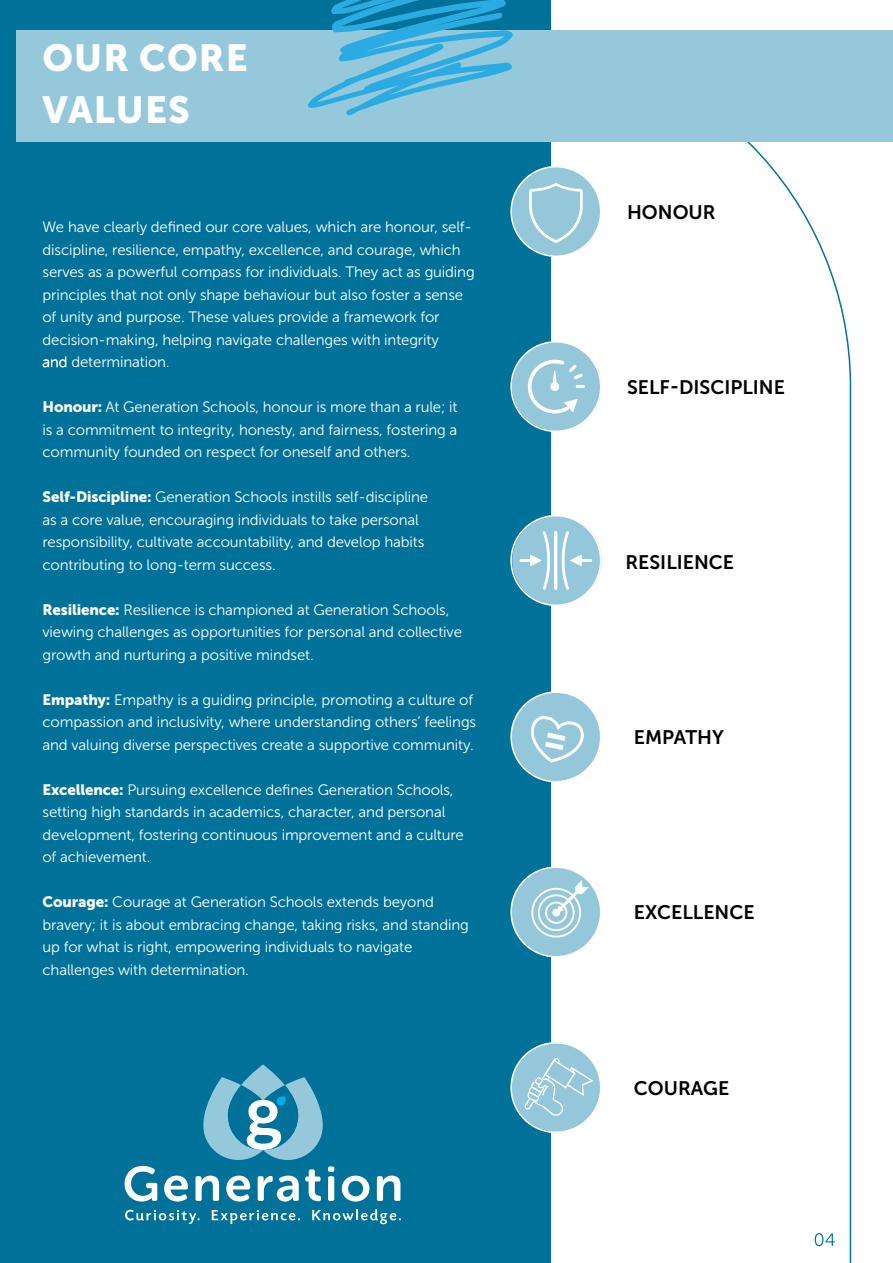
<style>
.page{position:relative;width:893px;height:1263px;background:#fff}
.page>*{position:absolute;margin:0;border:0;box-sizing:border-box;transform-origin:0 0}
.t1{font:37.5px/52.5px "Museo Sans 900";letter-spacing:.03em;color:#fff}
.t2{font:19.5px "Museo Sans 700";color:#000}
.t3{font:15px/22.5px "Museo Sans 300";letter-spacing:-.01em;color:#fff}
.s1{font-family:"Museo Sans 900"}
</style>
<div class="page">
<div style="left:0;top:0;width:551px;height:1263px;background:#00729a"></div>
<div style="left:16px;top:30px;width:877px;height:111px;background:#95c8db"></div>
<svg style="left:125px;top:1166px;width:32px;height:35px"></svg>
<svg style="left:164px;top:1175px;width:24px;height:26px"></svg>
<svg style="left:195px;top:1175px;width:24px;height:26px"></svg>
<svg style="left:226px;top:1175px;width:24px;height:26px"></svg>
<svg style="left:258px;top:1175px;width:41px;height:26px"></svg>
<svg style="left:305px;top:1169px;width:16px;height:32px"></svg>
<svg style="left:328px;top:1166px;width:6px;height:35px"></svg>
<svg style="left:342px;top:1175px;width:27px;height:26px"></svg>
<svg style="left:377px;top:1175px;width:23px;height:26px"></svg>
<svg style="left:125px;top:1210px;width:75px;height:14px"></svg>
<svg style="left:212px;top:1210px;width:88px;height:14px"></svg>
<svg style="left:312px;top:1209px;width:89px;height:15px"></svg>
<svg style="left:203px;top:1064px;width:120px;height:96px"></svg>
<svg style="left:510px;top:1042px;width:90px;height:91px"></svg>
<svg style="left:510px;top:866px;width:90px;height:91px"></svg>
<svg style="left:510px;top:691px;width:90px;height:91px"></svg>
<svg style="left:510px;top:515px;width:91px;height:91px"></svg>
<svg style="left:510px;top:341px;width:91px;height:91px"></svg>
<svg style="left:308px;top:0;width:205px;height:115px"></svg>
<svg style="left:510px;top:166px;width:90px;height:91px"></svg>
<svg style="left:815px;top:1233px;width:20px;height:13px"></svg>
<svg style="left:43px;top:357px;width:23px;height:10px"></svg>
<h1 class="t1" style="left:43px;top:31px;width:207px">OUR CORE<br>VALUES</h1>
<p class="t3" style="left:43px;top:216px;width:434px">We have clearly defined our core values, which are honour, self&shy;discipline, resilience, empathy, excellence, and courage, which serves as a powerful compass for individuals. They act as guiding principles that not only shape behaviour but also foster a sense of unity and purpose. These values provide a framework for decision-making, helping navigate challenges with integrity<br>and determination.</p>
<p class="t3" style="left:43px;top:396px;width:417px;text-align:justify"><span class="s1">Honour:</span> At Generation Schools, honour is more than a rule; it is a commitment to integrity, honesty, and fairness, fostering a community founded on respect for oneself and others.</p>
<p class="t3" style="left:43px;top:486px;width:387px"><span class="s1">Self-Discipline:</span> Generation Schools instills self-discipline as a core value, encouraging individuals to take personal responsibility, cultivate accountability, and develop habits contributing to long-term success.</p>
<p class="t3" style="left:43px;top:598px;width:421px"><span class="s1">Resilience:</span> Resilience is championed at Generation Schools, viewing challenges as opportunities for personal and collective growth and nurturing a positive mindset.</p>
<p class="t3" style="left:43px;top:688px;width:435px"><span class="s1">Empathy:</span> Empathy is a guiding principle, promoting a culture of compassion and inclusivity, where understanding others’ feelings and valuing diverse perspectives create a supportive community.</p>
<p class="t3" style="left:43px;top:778px;width:423px"><span class="s1">Excellence:</span> Pursuing excellence defines Generation Schools, setting high standards in academics, character, and personal development, fostering continuous improvement and a culture of achievement.</p>
<p class="t3" style="left:43px;top:891px;width:428px"><span class="s1">Courage:</span> Courage at Generation Schools extends beyond bravery; it is about embracing change, taking risks, and standing up for what is right, empowering individuals to navigate challenges with determination.</p>
<h2 class="t2" style="left:627px;top:201px;width:90px">HONOUR</h2>
<h2 class="t2" style="left:627px;top:376px;width:159px">SELF-DISCIPLINE</h2>
<h2 class="t2" style="left:625px;top:551px;width:110px">RESILIENCE</h2>
<h2 class="t2" style="left:634px;top:727px;width:91px">EMPATHY</h2>
<h2 class="t2" style="left:634px;top:902px;width:122px">EXCELLENCE</h2>
<h2 class="t2" style="left:634px;top:1077px;width:97px">COURAGE</h2>
</div>
